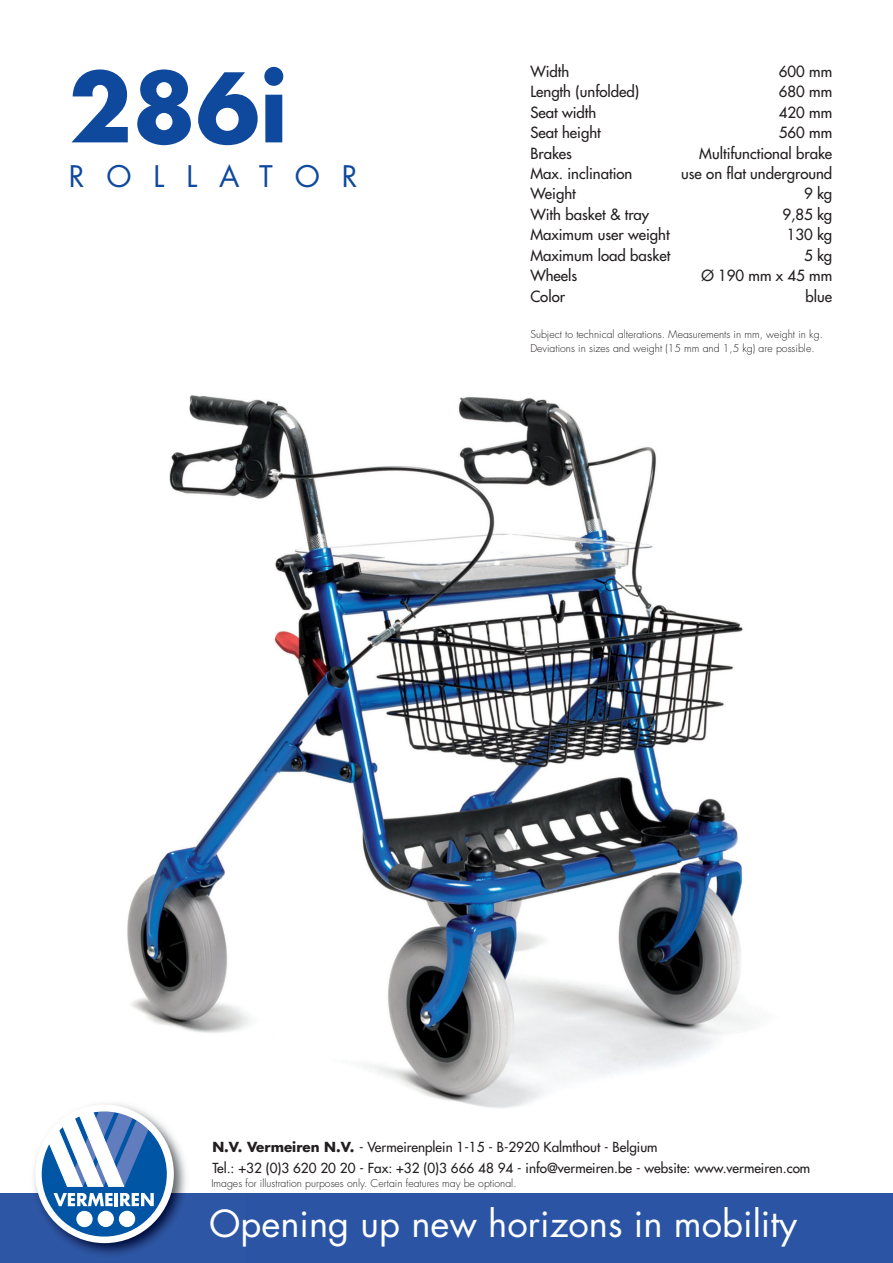
<style>
.page{position:relative;width:893px;height:1263px;background:#fff}
.page>*{position:absolute;margin:0;border:0;box-sizing:border-box;transform-origin:0 0}
.t1{font:700 93px "Futura";color:#0f499d}
.t2{font:36.3px "Futura";color:#fff}
.t3{font:28.95px "Futura";letter-spacing:.75em;color:#0f499d}
.t4{font:15px "Futura";color:#231f20}
.t5{font:13.5px/21px "Futura";color:#231f20}
.t6{font:300 10.5px/13.8px "Futura";color:#231f20}
.s1{font-weight:700}
</style>
<div class="page">
<img style="left:127px;top:395px;width:626px;height:713px">
<div style="left:0;top:1193px;width:893px;height:70px;background:#2b55a4"></div>
<img style="left:34px;top:1056px;width:210px;height:199px">
<svg style="left:35px;top:1104px;width:139px;height:139px"></svg>
<h1 class="t1" style="left:68px;top:65px;width:221px">286i</h1>
<p class="t4" style="left:530px;top:64px;width:40px">Width</p>
<p class="t4" style="left:779px;top:64px;width:55px">600 mm</p>
<p class="t4" style="left:530px;top:84px;width:110px">Length (unfolded)</p>
<p class="t4" style="left:779px;top:84px;width:55px">680 mm</p>
<p class="t4" style="left:530px;top:105px;width:68px">Seat width</p>
<p class="t4" style="left:779px;top:105px;width:55px">420 mm</p>
<p class="t4" style="left:530px;top:125px;width:72px">Seat height</p>
<p class="t4" style="left:779px;top:125px;width:55px">560 mm</p>
<p class="t4" style="left:530px;top:145px;width:43px">Brakes</p>
<p class="t4" style="left:699px;top:145px;width:135px">Multifunctional brake</p>
<p class="t4" style="left:530px;top:166px;width:104px">Max. inclination</p>
<p class="t4" style="left:681px;top:166px;width:153px">use on flat underground</p>
<p class="t4" style="left:530px;top:186px;width:47px">Weight</p>
<p class="t4" style="left:804px;top:186px;width:30px">9 kg</p>
<p class="t4" style="left:530px;top:207px;width:120px">With basket &amp; tray</p>
<p class="t4" style="left:782px;top:207px;width:51px">9,85 kg</p>
<p class="t4" style="left:530px;top:227px;width:141px">Maximum user weight</p>
<p class="t4" style="left:787px;top:227px;width:47px">130 kg</p>
<p class="t4" style="left:530px;top:248px;width:142px">Maximum load basket</p>
<p class="t4" style="left:804px;top:248px;width:30px">5 kg</p>
<p class="t4" style="left:530px;top:268px;width:48px">Wheels</p>
<p class="t4" style="left:701px;top:268px;width:132px">Ø 190 mm x 45 mm</p>
<p class="t4" style="left:530px;top:288px;width:36px">Color</p>
<p class="t4" style="left:806px;top:288px;width:28px">blue</p>
<p class="t6" style="left:530px;top:328px;width:294px">Subject to technical alterations. Measurements in mm, weight in kg.<br>Deviations in sizes and weight (15 mm and 1,5 kg) are possible.</p>
<h3 class="t3" style="left:69px;top:163px;width:290px">ROLLATOR</h3>
<p class="t5" style="left:212px;top:1138px;width:599px"><span class="s1">N.V. Vermeiren N.V.</span> - Vermeirenplein 1-15 - B-2920 Kalmthout - Belgium<br>Tel.: +32 (0)3 620 20 20 - Fax: +32 (0)3 666 48 94 - info@vermeiren.be - website: www.vermeiren.com</p>
<p class="t6" style="left:211px;top:1177px;width:307px">Images for illustration purposes only. Certain features may be optional.</p>
<h2 class="t2" style="left:209px;top:1207px;width:590px">Opening up new horizons in mobility</h2>
</div>
